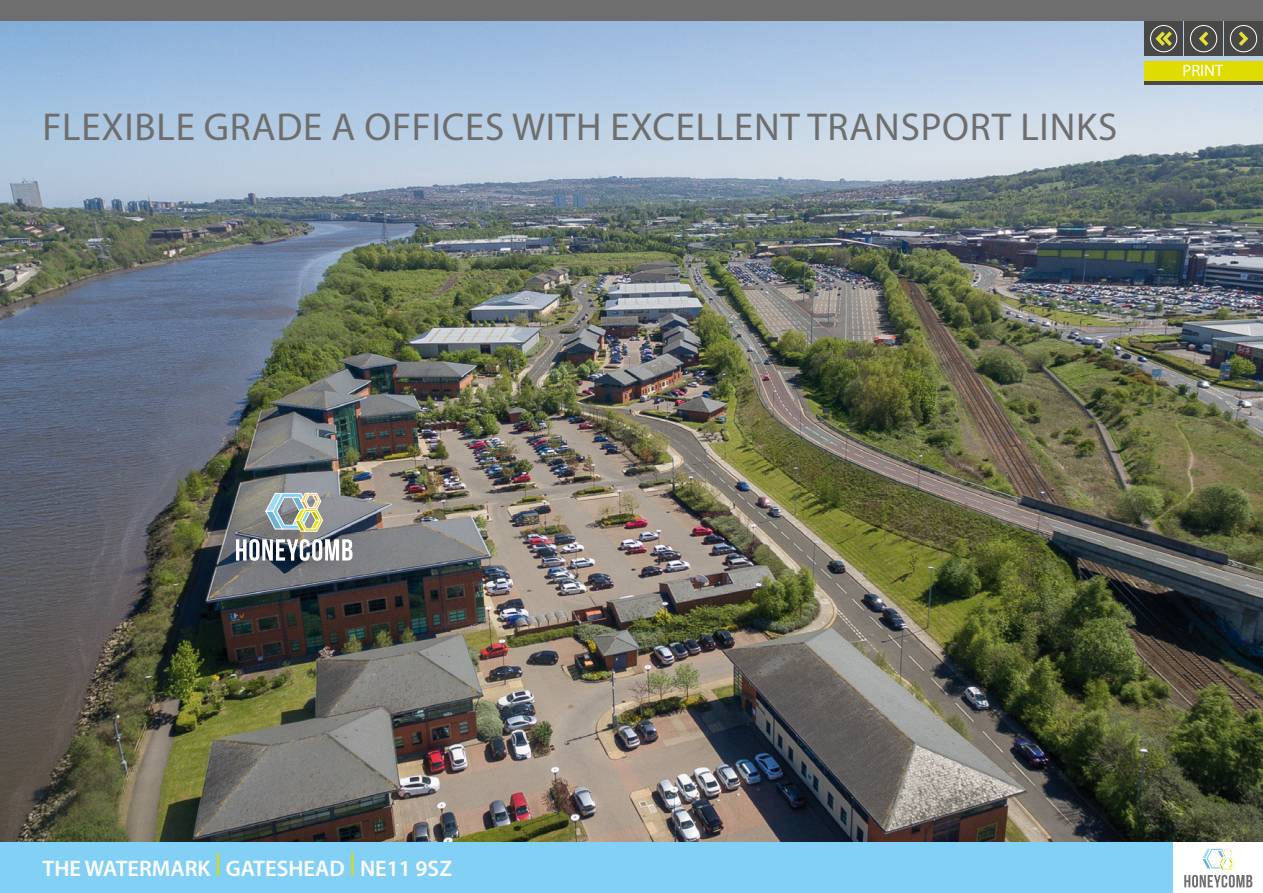
<style>
.page{position:relative;width:1263px;height:893px;background:#6e6e6e}
.page>*{position:absolute;margin:0;border:0;box-sizing:border-box;transform-origin:0 0}
.t1{font:39px "Myriad Pro";letter-spacing:.02em;color:#6e6e6e}
.t2{font:600 22.5px "Myriad Pro";color:#fff}
.t3{font:16.5px "Myriad Pro";color:#fff}
</style>
<div class="page">
<div style="left:0;top:842px;width:1263px;height:51px;background:#82d0f5"></div>
<div style="left:1174px;top:842px;width:89px;height:51px;background:#fff"></div>
<svg style="left:1184px;top:848px;width:68px;height:39px"></svg>
<img style="left:0;top:21px;width:1263px;height:821px">
<svg style="left:265px;top:493px;width:58px;height:39px;background:#adbaad"></svg>
<svg style="left:236px;top:539px;width:116px;height:22px;background:#a5aab0"></svg>
<div style="left:1144px;top:61px;width:119px;height:20px;background:#dedc00"></div>
<hr style="left:1144px;top:81px;width:119px;height:3px;background:#484847">
<div style="left:1144px;top:21px;width:39px;height:35px;background:#484847"></div>
<div style="left:1150px;top:25px;width:27px;height:27px;border:1px solid #fff;border-radius:50%"></div>
<svg style="left:1155px;top:31px;width:17px;height:15px"></svg>
<div style="left:1184px;top:21px;width:39px;height:35px;background:#484847"></div>
<div style="left:1224px;top:21px;width:39px;height:35px;background:#484847"></div>
<div style="left:1230px;top:25px;width:27px;height:27px;border:1px solid #fff;border-radius:50%"></div>
<svg style="left:1239px;top:31px;width:9px;height:15px"></svg>
<div style="left:1190px;top:25px;width:27px;height:27px;border:1px solid #fff;border-radius:50%"></div>
<svg style="left:1199px;top:31px;width:9px;height:15px"></svg>
<p class="t1" style="left:43px;top:103px;width:1076px">FLEXIBLE GRADE A OFFICES WITH EXCELLENT TRANSPORT LINKS</p>
<p class="t3" style="left:1182px;top:61px;width:42px">PRINT</p>
<p class="t2" style="left:43px;top:854px;width:411px">THE WATERMARK <sup>|</sup> GATESHEAD <sup>|</sup> NE11 9SZ</p>
</div>
